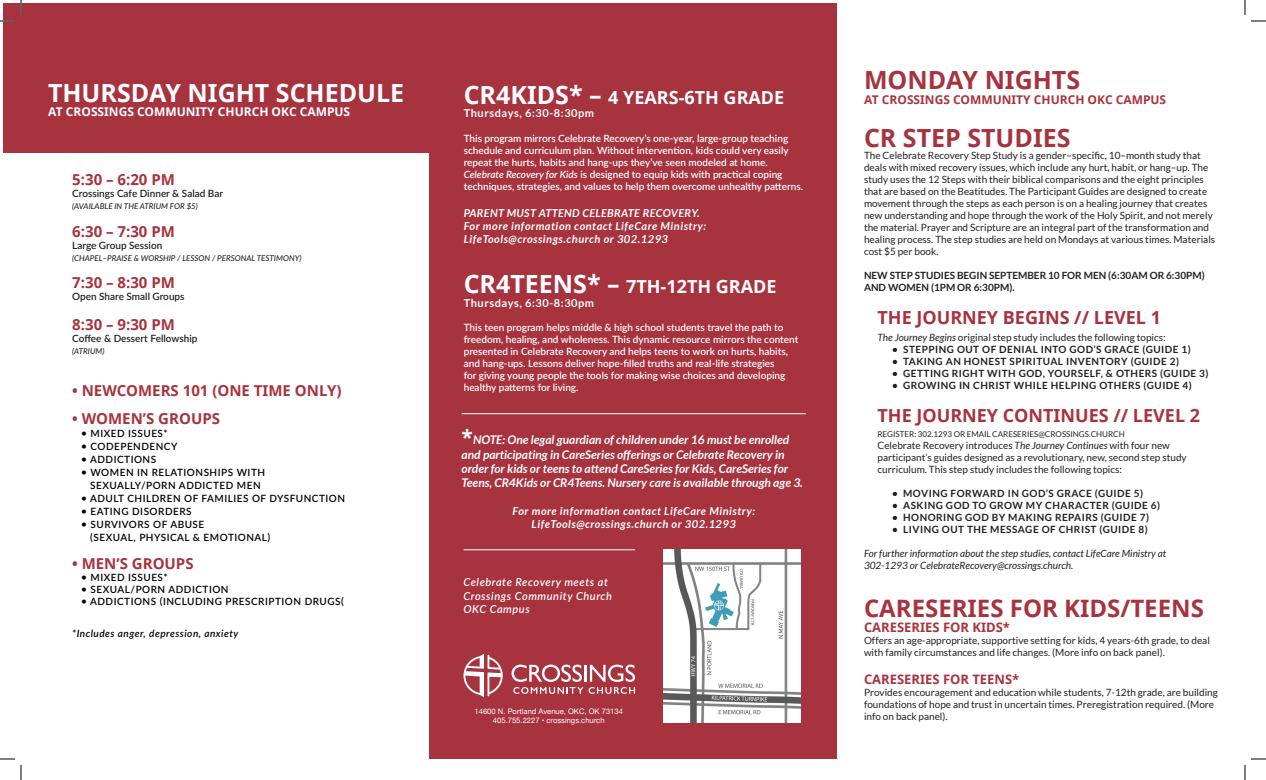
<style>
.page{position:relative;width:1266px;height:780px;background:#fff}
.page>*{position:absolute;margin:0;border:0;box-sizing:border-box;transform-origin:0 0}
.t1{font:700 25px "Noto Sans";color:#a7333e}
.t2{font:700 25px "Noto Sans";color:#fff}
.t3{font:700 24px "Noto Sans";color:#a7333e}
.t4{font:700 18px "Noto Sans";color:#a7333e}
.t5{font:700 18px "Noto Sans";color:#fff}
.t6{font:700 15px "Noto Sans";color:#a7333e}
.t7{font:700 13px "Noto Sans";color:#a7333e}
.t8{font:italic 700 12px/14.4px "Lato";color:#fff}
.t9{font:700 12px "Noto Sans";color:#fff}
.t10{font:700 12px "Noto Sans";color:#a7333e}
.t11{font:italic 700 11px/13.2px "Lato";letter-spacing:.05em;color:#fff}
.t12{font:italic 600 11px/13.2px "Lato";letter-spacing:.05em;color:#fff}
.t13{font:700 11px "Lato";letter-spacing:.05em;color:#fff}
.t14{font:10px/12px "Lato";color:#231f20}
.t15{font:600 10px/12px "Lato";color:#fff}
.t16{font:700 10px "Lato";letter-spacing:.05em;color:#231f20}
.t17{font:600 10px/13px "Lato";letter-spacing:.05em;color:#000;text-align:center}
.t18{font:italic 10px/12px "Lato";color:#231f20}
.t19{font:600 10px "Lato";color:#231f20}
.t20{font:700 10px/12px "Lato";color:#231f20}
.t21{font:italic 600 10px "Lato";letter-spacing:.05em;color:#000}
.t22{font:italic 500 8px "Lato";color:#231f20}
.t23{font:8px "Lato";color:#231f20}
.t24{font:7.6px/9.2px "Helvetica Neue";color:#fff;text-align:center}
.s1{font-size:25px}
.s2{font-style:italic}
.s3{font-family:"Noto Sans";font-style:normal;font-size:21px}
</style>
<div class="page">
<div style="left:429px;top:3px;width:408px;height:756px;background:#a7333e"></div>
<div style="left:3px;top:3px;width:444px;height:149px;background:#a7333e"></div>
<hr style="left:584px;top:665px;width:3px;height:17px;background:#fff">
<svg style="left:512px;top:665px;width:71px;height:29px"></svg>
<svg style="left:589px;top:665px;width:46px;height:29px"></svg>
<svg style="left:464px;top:654px;width:39px;height:43px"></svg>
<img style="left:663px;top:549px;width:137px;height:174px">
<hr style="left:462px;top:413px;width:344px;height:1px;background:#fff">
<hr style="left:464px;top:549px;width:171px;height:1px;background:#fff">
<svg style="left:0;top:0;width:22px;height:22px"></svg>
<svg style="left:0;top:758px;width:22px;height:22px"></svg>
<svg style="left:1244px;top:0;width:22px;height:22px"></svg>
<svg style="left:1244px;top:758px;width:22px;height:22px"></svg>
<h1 class="t2" style="left:48px;top:75px;width:358px">THURSDAY NIGHT SCHEDULE</h1>
<p class="t9" style="left:48px;top:103px;width:304px">AT CROSSINGS COMMUNITY CHURCH OKC CAMPUS</p>
<h3 class="t6" style="left:72px;top:169px;width:104px">5:30 – 6:20 PM</h3>
<p class="t19" style="left:72px;top:186px;width:152px">Crossings Cafe Dinner &amp; Salad Bar</p>
<p class="t22" style="left:72px;top:200px;width:127px">(AVAILABLE IN THE ATRIUM FOR $5)</p>
<h3 class="t6" style="left:72px;top:221px;width:104px">6:30 – 7:30 PM</h3>
<p class="t19" style="left:72px;top:238px;width:92px">Large Group Session</p>
<p class="t22" style="left:72px;top:252px;width:231px">(CHAPEL–PRAISE &amp; WORSHIP / LESSON / PERSONAL TESTIMONY)</p>
<h3 class="t6" style="left:72px;top:272px;width:104px">7:30 – 8:30 PM</h3>
<p class="t19" style="left:72px;top:289px;width:114px">Open Share Small Groups</p>
<h3 class="t6" style="left:72px;top:314px;width:104px">8:30 – 9:30 PM</h3>
<p class="t19" style="left:72px;top:331px;width:127px">Coffee &amp; Dessert Fellowship</p>
<p class="t22" style="left:72px;top:346px;width:34px">(ATRIUM)</p>
<h3 class="t6" style="left:72px;top:380px;width:271px">• NEWCOMERS 101 (ONE TIME ONLY)</h3>
<h3 class="t6" style="left:72px;top:408px;width:149px">• WOMEN’S GROUPS</h3>
<p class="t17" style="left:81px;top:427px;width:88px">• MIXED ISSUES*</p>
<p class="t17" style="left:81px;top:440px;width:98px">• CODEPENDENCY</p>
<p class="t17" style="left:81px;top:453px;width:77px">• ADDICTIONS</p>
<p class="t17" style="left:81px;top:466px;width:185px">• WOMEN IN RELATIONSHIPS WITH<br>SEXUALLY/PORN ADDICTED MEN</p>
<p class="t17" style="left:81px;top:492px;width:265px">• ADULT CHILDREN OF FAMILIES OF DYSFUNCTION</p>
<p class="t17" style="left:81px;top:505px;width:112px">• EATING DISORDERS</p>
<p class="t17" style="left:90px;top:518px;width:182px;text-align:left;text-indent:-9px">• SURVIVORS OF ABUSE<br>(SEXUAL, PHYSICAL &amp; EMOTIONAL)</p>
<h3 class="t6" style="left:72px;top:553px;width:123px">• MEN’S GROUPS</h3>
<p class="t17" style="left:81px;top:571px;width:88px">• MIXED ISSUES*</p>
<p class="t17" style="left:81px;top:583px;width:149px">• SEXUAL/PORN ADDICTION</p>
<p class="t17" style="left:81px;top:595px;width:264px">• ADDICTIONS (INCLUDING PRESCRIPTION DRUGS(</p>
<p class="t21" style="left:72px;top:626px;width:168px">*Includes anger, depression, anxiety</p>
<h3 class="t5" style="left:464px;top:85px;width:322px"><span class="s1">CR4KIDS* –</span> 4 YEARS-6TH GRADE</h3>
<p class="t13" style="left:464px;top:107px;width:132px">Thursdays, 6:30-8:30pm</p>
<p class="t15" style="left:464px;top:132px;width:341px">This program mirrors Celebrate Recovery’s one-year, large-group teaching schedule and curriculum plan. Without intervention, kids could very easily repeat the hurts, habits and hang-ups they’ve seen modeled at home.<br><span class="s2">Celebrate Recovery for Kids</span> is designed to equip kids with practical coping techniques, strategies, and values to help them overcome unhealthy patterns.</p>
<p class="t11" style="left:464px;top:206px;width:244px">PARENT MUST ATTEND CELEBRATE RECOVERY.<br>For more information contact LifeCare Ministry:<br>LifeTools@crossings.church or 302.1293</p>
<h3 class="t5" style="left:464px;top:274px;width:314px"><span class="s1">CR4TEENS* –</span> 7TH-12TH GRADE</h3>
<p class="t13" style="left:464px;top:296px;width:132px">Thursdays, 6:30-8:30pm</p>
<p class="t15" style="left:464px;top:320px;width:336px">This teen program helps middle &amp; high school students travel the path to freedom, healing, and wholeness. This dynamic resource mirrors the content presented in Celebrate Recovery and helps teens to work on hurts, habits, and hang-ups. Lessons deliver hope-filled truths and real-life strategies<br>for giving young people the tools for making wise choices and developing healthy patterns for living.</p>
<p class="t8" style="left:462px;top:433px;width:343px"><span class="s3">*</span>NOTE: One legal guardian of children under 16 must be enrolled and participating in CareSeries offerings or Celebrate Recovery in order for kids or teens to attend CareSeries for Kids, CareSeries for Teens, CR4Kids or CR4Teens. Nursery care is available through age 3.</p>
<p class="t11" style="left:513px;top:505px;width:244px;text-align:center">For more information contact LifeCare Ministry:<br>LifeTools@crossings.church or 302.1293</p>
<p class="t12" style="left:464px;top:575px;width:150px">Celebrate Recovery meets at<br>Crossings Community Church<br>OKC Campus</p>
<p class="t24" style="left:475px;top:707px;width:150px">14600 N. Portland Avenue, OKC, OK 73134<br>405.755.2227 • crossings.church</p>
<h1 class="t1" style="left:864px;top:63px;width:218px">MONDAY NIGHTS</h1>
<p class="t10" style="left:864px;top:91px;width:304px">AT CROSSINGS COMMUNITY CHURCH OKC CAMPUS</p>
<h1 class="t1" style="left:864px;top:120px;width:208px">CR STEP STUDIES</h1>
<p class="t14" style="left:864px;top:149px;width:353px">The Celebrate Recovery Step Study is a gender–specific, 10–month study that deals with mixed recovery issues, which include any hurt, habit, or hang–up. The study uses the 12 Steps with their biblical comparisons and the eight principles that are based on the Beatitudes. The Participant Guides are designed to create movement through the steps as each person is on a healing journey that creates new understanding and hope through the work of the Holy Spirit, and not merely the material. Prayer and Scripture are an integral part of the transformation and healing process. The step studies are held on Mondays at various times. Materials cost $5 per book.</p>
<p class="t20" style="left:864px;top:269px;width:342px">NEW STEP STUDIES BEGIN SEPTEMBER 10 FOR MEN (6:30AM OR 6:30PM)<br>AND WOMEN (1PM OR 6:30PM).</p>
<h3 class="t4" style="left:878px;top:305px;width:285px">THE JOURNEY BEGINS // LEVEL 1</h3>
<p class="t14" style="left:878px;top:331px;width:290px"><span class="s2">The Journey Begins</span> original step study includes the following topics:</p>
<p class="t16" style="left:892px;top:343px;width:300px">• STEPPING OUT OF DENIAL INTO GOD’S GRACE (GUIDE 1)</p>
<p class="t16" style="left:892px;top:355px;width:289px">• TAKING AN HONEST SPIRITUAL INVENTORY (GUIDE 2)</p>
<p class="t16" style="left:892px;top:367px;width:318px">• GETTING RIGHT WITH GOD, YOURSELF, &amp; OTHERS (GUIDE 3)</p>
<p class="t16" style="left:892px;top:379px;width:301px">• GROWING IN CHRIST WHILE HELPING OTHERS (GUIDE 4)</p>
<h3 class="t4" style="left:878px;top:403px;width:324px">THE JOURNEY CONTINUES // LEVEL 2</h3>
<p class="t23" style="left:878px;top:429px;width:249px">REGISTER: 302.1293 OR EMAIL CARESERIES@CROSSINGS.CHURCH</p>
<p class="t14" style="left:878px;top:439px;width:311px">Celebrate Recovery introduces <span class="s2">The Journey Continues</span> with four new participant’s guides designed as a revolutionary, new, second step study curriculum. This step study includes the following topics:</p>
<p class="t16" style="left:892px;top:487px;width:253px">• MOVING FORWARD IN GOD’S GRACE (GUIDE 5)</p>
<p class="t16" style="left:892px;top:499px;width:270px">• ASKING GOD TO GROW MY CHARACTER (GUIDE 6)</p>
<p class="t16" style="left:892px;top:511px;width:259px">• HONORING GOD BY MAKING REPAIRS (GUIDE 7)</p>
<p class="t16" style="left:892px;top:523px;width:257px">• LIVING OUT THE MESSAGE OF CHRIST (GUIDE 8)</p>
<p class="t18" style="left:864px;top:547px;width:304px">For further information about the step studies, contact LifeCare Ministry at<br>302-1293 or CelebrateRecovery@crossings.church.</p>
<h2 class="t3" style="left:864px;top:591px;width:341px">CARESERIES FOR KIDS/TEENS</h2>
<h3 class="t7" style="left:864px;top:618px;width:148px">CARESERIES FOR KIDS*</h3>
<p class="t14" style="left:864px;top:634px;width:347px">Offers an age-appropriate, supportive setting for kids, 4 years-6th grade, to deal with family circumstances and life changes. (More info on back panel).</p>
<h3 class="t7" style="left:864px;top:670px;width:157px">CARESERIES FOR TEENS*</h3>
<p class="t14" style="left:864px;top:686px;width:355px">Provides encouragement and education while students, 7-12th grade, are building foundations of hope and trust in uncertain times. Preregistration required. (More info on back panel).</p>
</div>
